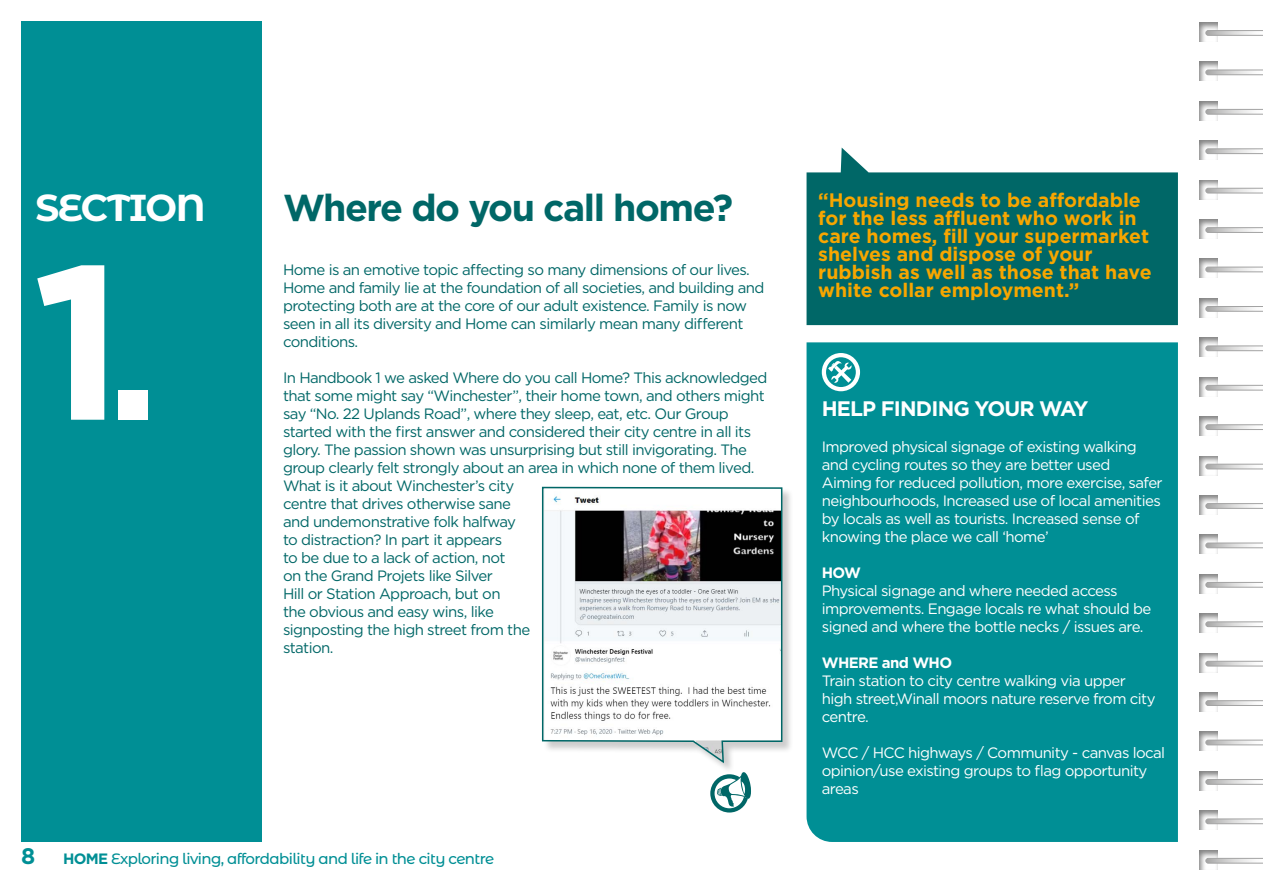
<style>
.page{position:relative;width:1263px;height:893px;background:#fff}
.page>*{position:absolute;margin:0;border:0;box-sizing:border-box;transform-origin:0 0}
.t1{font:700 219px "Gotham";color:#fff}
.t2{font:700 37.5px "Gotham";letter-spacing:-.04em;color:#006767}
.t3{font:700 37.5px "Montserrat Alternates";letter-spacing:-.04em;color:#fff}
.t4{font:700 21px "Gotham";letter-spacing:-.04em;color:#fff}
.t5{font:700 19.5px/18px "Gotham";color:#f7a600}
.t6{font:15px/18px "Gotham";letter-spacing:-.04em;color:#006767}
.t7{font:15px/18px "Gotham";letter-spacing:-.04em;color:#fff}
.t8{font:500 15px "Montserrat Alternates";letter-spacing:-.04em;color:#008f95}
.t9{font:700 15px "Gotham";letter-spacing:-.04em;color:#fff}
.s1{font-size:184.5px}
.s2{font-family:"Gotham";font-weight:700;font-size:22.5px}
.s3{font-family:"Gotham";font-weight:700}
</style>
<div class="page">
<div style="left:543px;top:487px;width:251px;height:287px;background:#000;opacity:.2"></div>
<svg style="left:541px;top:486px;width:242px;height:279px"></svg>
<div style="left:21px;top:21px;width:241px;height:821px;background:#008f95"></div>
<svg style="left:806px;top:148px;width:372px;height:177px;background:#237b7b"></svg>
<div style="left:806px;top:342px;width:372px;height:500px;background:#008f95"></div>
<svg style="left:822px;top:353px;width:38px;height:38px"></svg>
<svg style="left:710px;top:772px;width:41px;height:40px"></svg>
<div style="left:1186px;top:10px;width:47px;height:33px;background:#000;opacity:.5"></div>
<div style="left:1186px;top:50px;width:47px;height:33px;background:#000;opacity:.5"></div>
<div style="left:1186px;top:89px;width:47px;height:33px;background:#000;opacity:.5"></div>
<div style="left:1186px;top:128px;width:47px;height:33px;background:#000;opacity:.5"></div>
<div style="left:1186px;top:168px;width:47px;height:33px;background:#000;opacity:.5"></div>
<div style="left:1186px;top:207px;width:47px;height:33px;background:#000;opacity:.5"></div>
<div style="left:1186px;top:247px;width:47px;height:33px;background:#000;opacity:.5"></div>
<div style="left:1186px;top:286px;width:47px;height:33px;background:#000;opacity:.5"></div>
<div style="left:1186px;top:326px;width:47px;height:33px;background:#000;opacity:.5"></div>
<div style="left:1186px;top:365px;width:47px;height:33px;background:#000;opacity:.5"></div>
<div style="left:1186px;top:404px;width:47px;height:33px;background:#000;opacity:.5"></div>
<div style="left:1186px;top:444px;width:47px;height:33px;background:#000;opacity:.5"></div>
<div style="left:1186px;top:483px;width:47px;height:33px;background:#000;opacity:.5"></div>
<div style="left:1186px;top:523px;width:47px;height:33px;background:#000;opacity:.5"></div>
<div style="left:1186px;top:562px;width:47px;height:33px;background:#000;opacity:.5"></div>
<div style="left:1186px;top:601px;width:47px;height:33px;background:#000;opacity:.5"></div>
<div style="left:1186px;top:641px;width:47px;height:33px;background:#000;opacity:.5"></div>
<div style="left:1186px;top:680px;width:47px;height:33px;background:#000;opacity:.5"></div>
<div style="left:1186px;top:720px;width:47px;height:33px;background:#000;opacity:.5"></div>
<div style="left:1186px;top:759px;width:47px;height:33px;background:#000;opacity:.5"></div>
<div style="left:1186px;top:799px;width:47px;height:33px;background:#000;opacity:.5"></div>
<div style="left:1186px;top:838px;width:47px;height:33px;background:#000;opacity:.5"></div>
<svg style="left:1205px;top:30px;width:58px;height:6px"></svg>
<svg style="left:1205px;top:70px;width:58px;height:5px"></svg>
<svg style="left:1205px;top:109px;width:58px;height:6px"></svg>
<svg style="left:1205px;top:148px;width:58px;height:6px"></svg>
<svg style="left:1205px;top:188px;width:58px;height:5px"></svg>
<svg style="left:1205px;top:227px;width:58px;height:6px"></svg>
<svg style="left:1205px;top:267px;width:58px;height:5px"></svg>
<svg style="left:1205px;top:306px;width:58px;height:6px"></svg>
<svg style="left:1205px;top:346px;width:58px;height:5px"></svg>
<svg style="left:1205px;top:385px;width:58px;height:5px"></svg>
<svg style="left:1205px;top:424px;width:58px;height:6px"></svg>
<svg style="left:1205px;top:464px;width:58px;height:5px"></svg>
<svg style="left:1205px;top:503px;width:58px;height:6px"></svg>
<svg style="left:1205px;top:543px;width:58px;height:5px"></svg>
<svg style="left:1205px;top:582px;width:58px;height:6px"></svg>
<svg style="left:1205px;top:621px;width:58px;height:6px"></svg>
<svg style="left:1205px;top:661px;width:58px;height:5px"></svg>
<svg style="left:1205px;top:700px;width:58px;height:6px"></svg>
<svg style="left:1205px;top:740px;width:58px;height:5px"></svg>
<svg style="left:1205px;top:779px;width:58px;height:6px"></svg>
<svg style="left:1205px;top:819px;width:58px;height:5px"></svg>
<svg style="left:1205px;top:858px;width:58px;height:5px"></svg>
<h2 class="t3" style="left:35px;top:180px;width:172px">SECTION</h2>
<h1 class="t1" style="left:32px;top:197px;width:129px">1<span class="s1">.</span></h1>
<h2 class="t2" style="left:283px;top:183px;width:452px">Where do you call home?</h2>
<p class="t6" style="left:283px;top:261px;width:483px">Home is an emotive topic affecting so many dimensions of our lives.<br>Home and family lie at the foundation of all societies, and building and protecting both are at the core of our adult existence. Family is now seen in all its diversity and Home can similarly mean many different conditions.</p>
<p class="t6" style="left:283px;top:369px;width:486px">In Handbook 1 we asked Where do you call Home? This acknowledged that some might say “Winchester”, their home town, and others might say “No. 22 Uplands Road”, where they sleep, eat, etc. Our Group started with the first answer and considered their city centre in all its glory. The passion shown was unsurprising but still invigorating. The group clearly felt strongly about an area in which none of them lived.<br>What is it about Winchester’s city<br>centre that drives otherwise sane<br>and undemonstrative folk halfway<br>to distraction? In part it appears<br>to be due to a lack of action, not<br>on the Grand Projets like Silver<br>Hill or Station Approach, but on<br>the obvious and easy wins, like<br>signposting the high street from the<br>station.</p>
<p class="t8" style="left:21px;top:848px;width:475px"><span class="s2">8</span> <span class="s3">HOME</span> Exploring living, affordability and life in the city centre</p>
<h3 class="t5" style="left:818px;top:191px;width:335px">“Housing needs to be affordable for the less affluent who work in care homes, fill your supermarket shelves and dispose of your rubbish as well as those that have white collar employment.”</h3>
<h3 class="t4" style="left:822px;top:395px;width:268px">HELP FINDING YOUR WAY</h3>
<p class="t7" style="left:822px;top:438px;width:342px">Improved physical signage of existing walking and cycling routes so they are better used Aiming for reduced pollution, more exercise, safer neighbourhoods, Increased use of local amenities by locals as well as tourists. Increased sense of knowing the place we call ‘home’</p>
<p class="t9" style="left:822px;top:563px;width:41px">HOW</p>
<p class="t7" style="left:822px;top:582px;width:331px">Physical signage and where needed access improvements. Engage locals re what should be signed and where the bottle necks / issues are.</p>
<p class="t9" style="left:822px;top:653px;width:132px">WHERE and WHO</p>
<p class="t7" style="left:822px;top:672px;width:335px">Train station to city centre walking via upper high street,Winall moors nature reserve from city centre.</p>
<p class="t7" style="left:822px;top:744px;width:345px">WCC / HCC highways / Community - canvas local opinion/use existing groups to flag opportunity areas</p>
</div>
